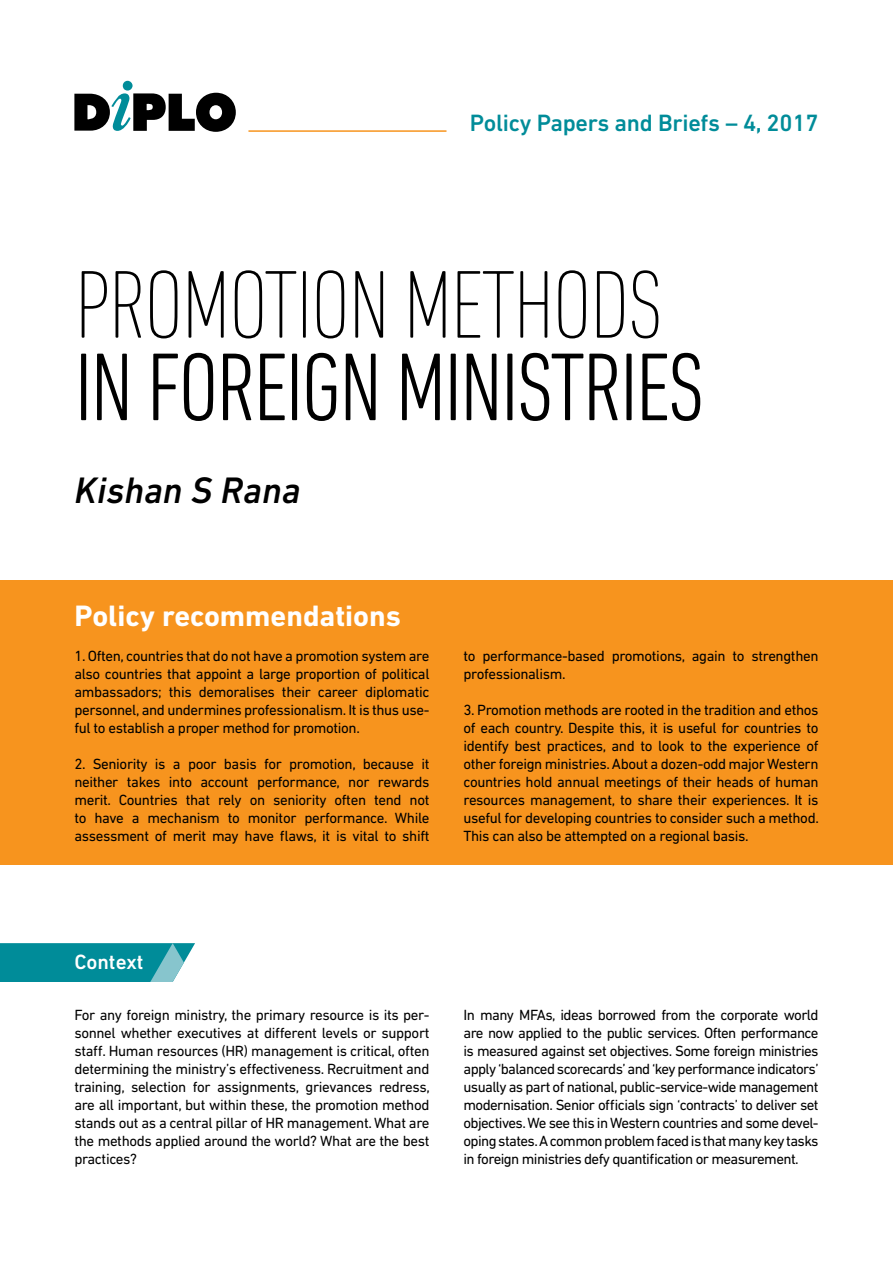
<style>
.page{position:relative;width:893px;height:1263px;background:#fff}
.page>*{position:absolute;margin:0;border:0;box-sizing:border-box;transform-origin:0 0}
.t1{font:300 condensed 97.8px "DIN Next LT Pro";letter-spacing:-.025em;color:#000}
.t2{font:200 condensed 97.8px "DIN Next LT Pro";letter-spacing:-.025em;color:#000}
.t3{font:italic 500 37.5px "DIN Next LT Pro";color:#000}
.t4{font:700 30px "DIN Next LT Pro";color:#fff}
.t5{font:500 24px "DIN Next LT Pro";letter-spacing:-.01em;color:#008c99}
.t6{font:500 21px "DIN Next LT Pro";color:#fff}
.t7{font:15px/18px "DIN Next LT Pro";letter-spacing:-.025em;color:#000;text-align:justify}
</style>
<div class="page">
<div style="left:0;top:580px;width:893px;height:285px;background:#f7941e"></div>
<svg style="left:74px;top:81px;width:162px;height:51px"></svg>
<hr style="left:248px;top:130px;width:198px;height:2px;background:#f7941e">
<svg style="left:0;top:943px;width:195px;height:39px;background:#1a97a3"></svg>
<p class="t5" style="left:470px;top:109px;width:350px">Policy Papers and Briefs – 4, 2017</p>
<p class="t2" style="left:74px;top:249px;width:590px">PROMOTION METHODS</p>
<p class="t1" style="left:74px;top:332px;width:632px">IN FOREIGN MINISTRIES</p>
<p class="t3" style="left:74px;top:468px;width:228px">Kishan S Rana</p>
<p class="t4" style="left:74px;top:598px;width:328px">Policy recommendations</p>
<p class="t7" style="left:74px;top:647px;width:357px">1. Often, countries that do not have a promotion system are also countries that appoint a large proportion of political ambassadors; this demoralises their career diplomatic personnel, and undermines professionalism. It is thus use&shy;ful to establish a proper method for promotion.</p>
<p class="t7" style="left:74px;top:755px;width:357px">2. Seniority is a poor basis for promotion, because it neither takes into account performance, nor rewards merit. Countries that rely on seniority often tend not to have a mechanism to monitor performance. While assessment of merit may have flaws, it is vital to shift</p>
<p class="t7" style="left:463px;top:647px;width:357px">to performance-based promotions, again to strengthen professionalism.</p>
<p class="t7" style="left:463px;top:701px;width:357px">3. Promotion methods are rooted in the tradition and ethos of each country. Despite this, it is useful for countries to identify best practices, and to look to the experience of other foreign ministries. About a dozen-odd major Western countries hold annual meetings of their heads of human resources management, to share their experiences. It is useful for developing countries to consider such a method.<br>This can also be attempted on a regional basis.</p>
<p class="t6" style="left:74px;top:950px;width:71px">Context</p>
<p class="t7" style="left:74px;top:1006px;width:357px">For any foreign ministry, the primary resource is its per&shy;sonnel whether executives at different levels or support staff. Human resources (HR) management is critical, often determining the ministry’s effectiveness. Recruitment and training, selection for assignments, grievances redress, are all important, but within these, the promotion method stands out as a central pillar of HR management. What are the methods applied around the world? What are the best practices?</p>
<p class="t7" style="left:463px;top:1006px;width:357px">In many MFAs, ideas borrowed from the corporate world are now applied to the public services. Often performance is measured against set objectives. Some foreign ministries apply ‘balanced scorecards’ and ‘key performance indicators’ usually as part of national, public-service-wide management modernisation. Senior officials sign ‘contracts’ to deliver set objectives. We see this in Western countries and some devel&shy;oping states. A common problem faced is that many key tasks in foreign ministries defy quantification or measurement.</p>
</div>
